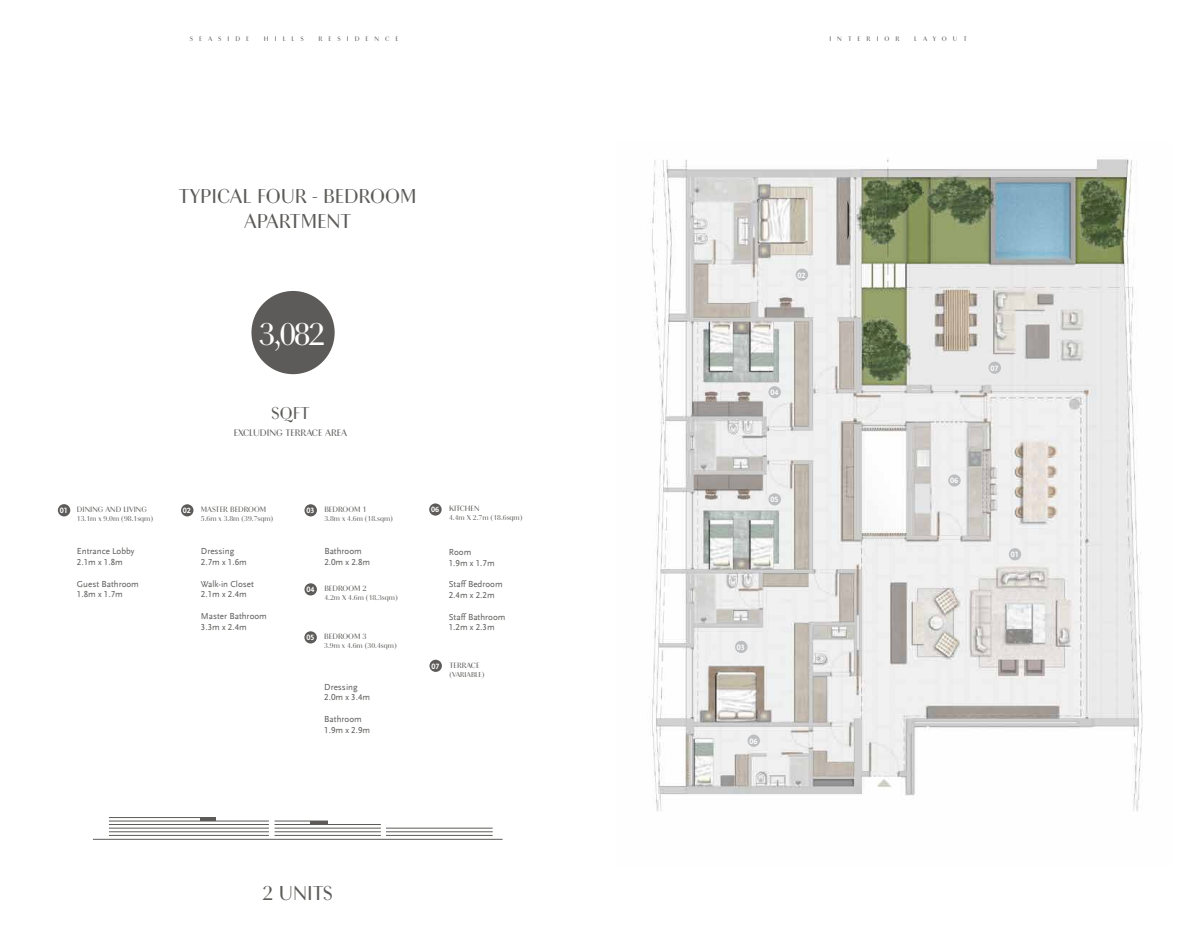
<style>
.page{position:relative;width:1191px;height:936px;background:#fff}
.page>*{position:absolute;margin:0;border:0;box-sizing:border-box;transform-origin:0 0}
.t1{font:33px "Chong Modern Pro";color:#fff}
.t2{font:21.1px/25.3px "Chong Modern Pro";color:#5c5b59;text-align:center}
.t3{font:18px "Chong Modern Pro";color:#5c5b59}
.t4{font:10px "Chong Modern Pro";color:#5c5b59}
.t5{font:9px/10.8px "Scala Sans LF";color:#5c5b59}
.t6{font:8.1px "Chong Modern Pro";color:#5c5b59}
.t7{font:700 8px "Scala Sans LF";color:#fff}
.t8{font:7.5px "Chong Modern Pro";color:#5c5b59}
.t9{font:7px "Chong Modern Pro";letter-spacing:.855em;color:#5c5b59}
</style>
<div class="page">
<img style="left:652px;top:159px;width:491px;height:653px">
<div style="left:58px;top:504px;width:12px;height:12px;background:#5c5b59;border-radius:50%"></div>
<div style="left:181px;top:504px;width:12px;height:12px;background:#5c5b59;border-radius:50%"></div>
<div style="left:304px;top:504px;width:13px;height:12px;background:#5c5b59;border-radius:50%"></div>
<div style="left:304px;top:583px;width:13px;height:12px;background:#5c5b59;border-radius:50%"></div>
<div style="left:304px;top:631px;width:13px;height:12px;background:#5c5b59;border-radius:50%"></div>
<div style="left:429px;top:503px;width:12px;height:12px;background:#5c5b59;border-radius:50%"></div>
<div style="left:429px;top:659px;width:13px;height:13px;background:#5c5b59;border-radius:50%"></div>
<div style="left:1008px;top:548px;width:13px;height:12px;background:#bcbec0;border-radius:50%"></div>
<div style="left:795px;top:268px;width:13px;height:13px;background:#bcbec0;border-radius:50%"></div>
<svg style="left:735px;top:640px;width:12px;height:13px"></svg>
<div style="left:737px;top:643px;width:8px;height:7px;background:#bcbec0"></div>
<div style="left:768px;top:386px;width:13px;height:12px;background:#bcbec0;border-radius:50%"></div>
<div style="left:988px;top:361px;width:13px;height:13px;background:#bcbec0;border-radius:50%"></div>
<div style="left:948px;top:474px;width:12px;height:12px;background:#bcbec0;border-radius:50%"></div>
<div style="left:768px;top:493px;width:13px;height:12px;background:#bcbec0;border-radius:50%"></div>
<div style="left:747px;top:734px;width:13px;height:12px;background:#bcbec0;border-radius:50%"></div>
<hr style="left:109px;top:835px;width:160px;height:1px;background:#5c5b59">
<hr style="left:109px;top:831px;width:160px;height:1px;background:#5c5b59">
<hr style="left:109px;top:827px;width:160px;height:1px;background:#5c5b59">
<hr style="left:109px;top:824px;width:160px;height:1px;background:#5c5b59">
<hr style="left:274px;top:835px;width:107px;height:1px;background:#5c5b59">
<hr style="left:274px;top:831px;width:107px;height:1px;background:#5c5b59">
<hr style="left:274px;top:827px;width:107px;height:1px;background:#5c5b59">
<hr style="left:311px;top:820px;width:17px;height:4px;background:#5c5b59">
<hr style="left:200px;top:817px;width:16px;height:3px;background:#5c5b59">
<hr style="left:386px;top:835px;width:106px;height:1px;background:#5c5b59">
<hr style="left:386px;top:831px;width:106px;height:1px;background:#5c5b59">
<hr style="left:386px;top:827px;width:106px;height:1px;background:#5c5b59">
<hr style="left:109px;top:817px;width:106px;height:1px;background:#5c5b59">
<hr style="left:93px;top:839px;width:409px;height:1px;background:#5c5b59">
<hr style="left:274px;top:820px;width:54px;height:1px;background:#5c5b59">
<hr style="left:274px;top:824px;width:107px;height:1px;background:#5c5b59">
<hr style="left:109px;top:820px;width:160px;height:1px;background:#5c5b59">
<div style="left:251px;top:291px;width:84px;height:83px;background:#5c5b59;border-radius:50%"></div>
<p class="t9" style="left:190px;top:35px;width:61px">SEASIDE</p>
<p class="t9" style="left:264px;top:35px;width:41px">HILLS</p>
<p class="t9" style="left:318px;top:35px;width:82px">RESIDENCE</p>
<p class="t9" style="left:829px;top:35px;width:72px">INTERIOR</p>
<p class="t9" style="left:914px;top:35px;width:54px">LAYOUT</p>
<h2 class="t2" style="left:179px;top:183px;width:239px">TYPICAL FOUR - BEDROOM<br>APARTMENT</h2>
<h1 class="t1" style="left:259px;top:316px;width:68px">3,082</h1>
<h3 class="t3" style="left:271px;top:403px;width:40px">SQFT</h3>
<p class="t4" style="left:234px;top:427px;width:115px">EXCLUDING TERRACE AREA</p>
<p class="t6" style="left:77px;top:505px;width:71px">DINING AND LIVING</p>
<p class="t8" style="left:77px;top:514px;width:78px">13.1m x 9.0m (98.1sqm)</p>
<p class="t6" style="left:201px;top:505px;width:67px">MASTER BEDROOM</p>
<p class="t8" style="left:201px;top:514px;width:74px">5.6m x 3.8m (39.7sqm)</p>
<p class="t7" style="left:60px;top:506px;width:9px">01</p>
<p class="t7" style="left:183px;top:506px;width:9px">02</p>
<p class="t7" style="left:306px;top:506px;width:9px">03</p>
<p class="t6" style="left:324px;top:505px;width:44px">BEDROOM 1</p>
<p class="t8" style="left:324px;top:514px;width:70px">3.8m x 4.6m (18.sqm)</p>
<p class="t5" style="left:77px;top:546px;width:59px">Entrance Lobby<br>2.1m x 1.8m</p>
<p class="t5" style="left:77px;top:578px;width:63px">Guest Bathroom<br>1.8m x 1.7m</p>
<p class="t5" style="left:201px;top:546px;width:47px">Dressing<br>2.7m x 1.6m</p>
<p class="t5" style="left:201px;top:578px;width:54px">Walk-in Closet<br>2.1m x 2.4m</p>
<p class="t5" style="left:201px;top:610px;width:67px">Master Bathroom<br>3.3m x 2.4m</p>
<p class="t7" style="left:306px;top:585px;width:9px">04</p>
<p class="t5" style="left:324px;top:546px;width:47px">Bathroom<br>2.0m x 2.8m</p>
<p class="t6" style="left:324px;top:584px;width:44px">BEDROOM 2</p>
<p class="t8" style="left:324px;top:593px;width:75px">4.2m X 4.6m (18.3sqm)</p>
<p class="t7" style="left:306px;top:633px;width:9px">05</p>
<p class="t6" style="left:324px;top:632px;width:44px">BEDROOM 3</p>
<p class="t8" style="left:324px;top:641px;width:74px">3.9m x 4.6m (30.4sqm)</p>
<p class="t5" style="left:324px;top:681px;width:47px">Dressing<br>2.0m x 3.4m</p>
<p class="t5" style="left:324px;top:713px;width:47px">Bathroom<br>1.9m x 2.9m</p>
<p class="t7" style="left:431px;top:505px;width:9px">06</p>
<p class="t6" style="left:449px;top:504px;width:32px">KITCHEN</p>
<p class="t8" style="left:449px;top:513px;width:75px">4.4m X 2.7m (18.6sqm)</p>
<p class="t7" style="left:431px;top:661px;width:9px">07</p>
<p class="t5" style="left:449px;top:546px;width:47px">Room<br>1.9m x 1.7m</p>
<p class="t5" style="left:449px;top:579px;width:55px">Staff Bedroom<br>2.4m x 2.2m</p>
<p class="t5" style="left:449px;top:611px;width:58px">Staff Bathroom<br>1.2m x 2.3m</p>
<p class="t6" style="left:449px;top:660px;width:32px">TERRACE</p>
<p class="t8" style="left:449px;top:670px;width:37px">(VARIABLE)</p>
<h2 class="t2" style="left:263px;top:880px;width:72px">2 UNITS</h2>
<p class="t7" style="left:797px;top:270px;width:9px">02</p>
<p class="t7" style="left:770px;top:388px;width:9px">04</p>
<p class="t7" style="left:770px;top:495px;width:9px">05</p>
<p class="t7" style="left:737px;top:642px;width:9px">03</p>
<p class="t7" style="left:749px;top:736px;width:9px">06</p>
<p class="t7" style="left:990px;top:363px;width:9px">07</p>
<p class="t7" style="left:950px;top:476px;width:9px">06</p>
<p class="t7" style="left:1010px;top:550px;width:9px">01</p>
</div>
